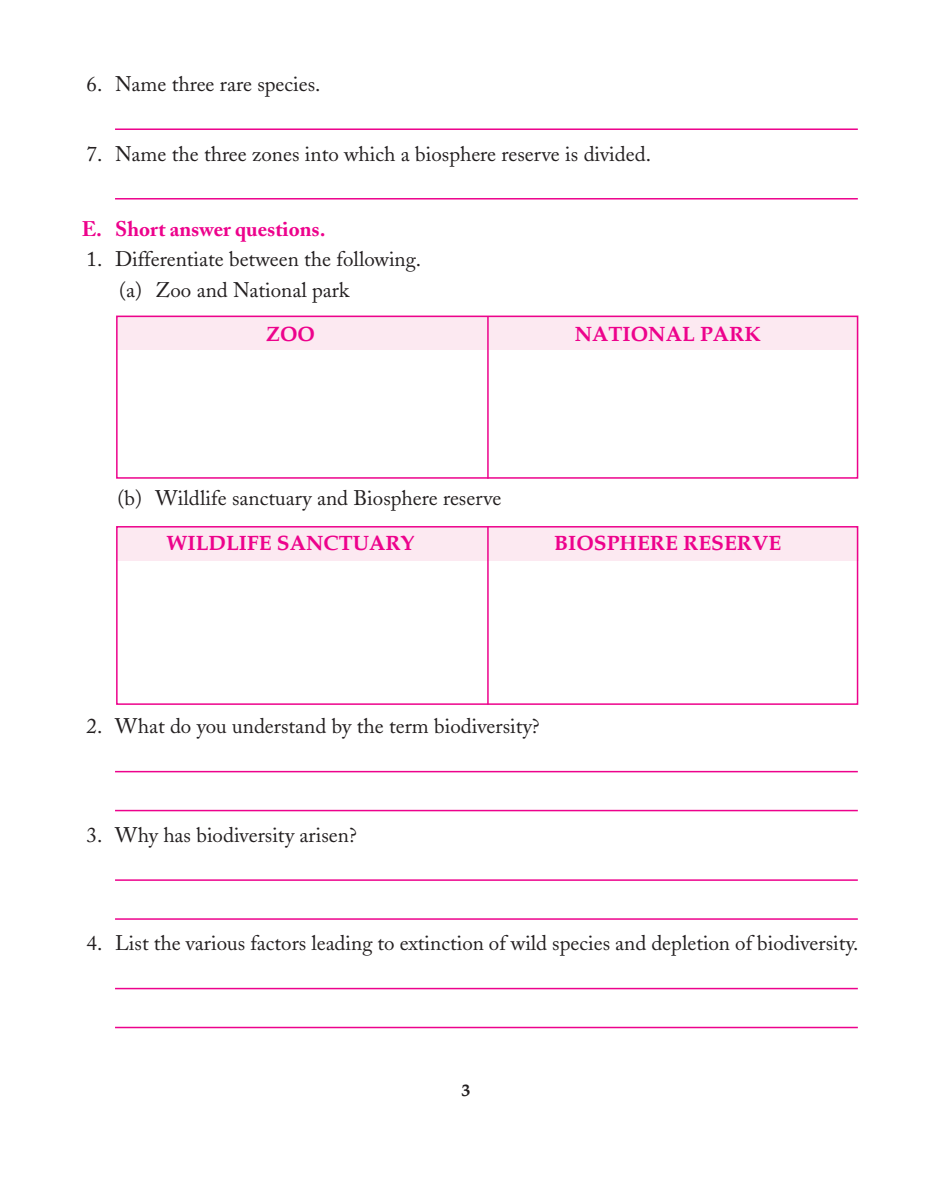
<style>
.page{position:relative;width:945px;height:1199px;background:#fff}
.page>*{position:absolute;margin:0;border:0;box-sizing:border-box;transform-origin:0 0}
.body_text{font:21px "Adobe Caslon";color:#231f20}
.mcq_tab{font:21px "Adobe Caslon";color:#231f20}
.table_tab{font:700 21px "Palatino";color:#ed028c}
.heading_1{font:700 21px "Adobe Caslon";color:#ed028c}
.t1{font:700 18px "Palatino";color:#231f20}
</style>
<div class="page">
<div style="left:116px;top:526px;width:742px;height:35px;background:#fce9f1"></div>
<div style="left:116px;top:526px;width:742px;height:179px;border:2px solid #ed028c"></div>
<hr style="left:487px;top:526px;width:2px;height:179px;background:#ed028c">
<div style="left:116px;top:316px;width:742px;height:34px;background:#fce9f1"></div>
<div style="left:116px;top:316px;width:742px;height:163px;border:2px solid #ed028c"></div>
<hr style="left:487px;top:316px;width:2px;height:163px;background:#ed028c">
<hr style="left:115px;top:128px;width:743px;height:2px;background:#ed028c">
<hr style="left:115px;top:198px;width:743px;height:1px;background:#ed028c">
<hr style="left:115px;top:771px;width:743px;height:1px;background:#ed028c">
<hr style="left:115px;top:810px;width:743px;height:1px;background:#ed028c">
<hr style="left:115px;top:879px;width:743px;height:2px;background:#ed028c">
<hr style="left:115px;top:918px;width:743px;height:2px;background:#ed028c">
<hr style="left:115px;top:988px;width:743px;height:1px;background:#ed028c">
<hr style="left:115px;top:1027px;width:743px;height:1px;background:#ed028c">
<p class="body_text" style="left:87px;top:72px;width:236px">6. Name three rare species.</p>
<p class="body_text" style="left:87px;top:141px;width:566px">7. Name the three zones into which a biosphere reserve is divided.</p>
<p class="heading_1" style="left:82px;top:216px;width:245px">E. Short answer questions.</p>
<p class="body_text" style="left:87px;top:247px;width:336px">1. Differentiate between the following.</p>
<p class="mcq_tab" style="left:119px;top:277px;width:232px">(a) Zoo and National park</p>
<p class="table_tab" style="left:266px;top:322px;width:50px">ZOO</p>
<p class="table_tab" style="left:575px;top:322px;width:188px">NATIONAL PARK</p>
<p class="mcq_tab" style="left:118px;top:486px;width:385px">(b) Wildlife sanctuary and Biosphere reserve</p>
<p class="table_tab" style="left:167px;top:530px;width:249px">WILDLIFE SANCTUARY</p>
<p class="table_tab" style="left:554px;top:530px;width:228px">BIOSPHERE RESERVE</p>
<p class="body_text" style="left:87px;top:714px;width:455px">2. What do you understand by the term biodiversity?</p>
<p class="body_text" style="left:87px;top:822px;width:272px">3. Why has biodiversity arisen?</p>
<p class="body_text" style="left:87px;top:931px;width:773px">4. List the various factors leading to extinction of wild species and depletion of biodiversity.</p>
<p class="t1" style="left:462px;top:1079px;width:10px">3</p>
</div>
